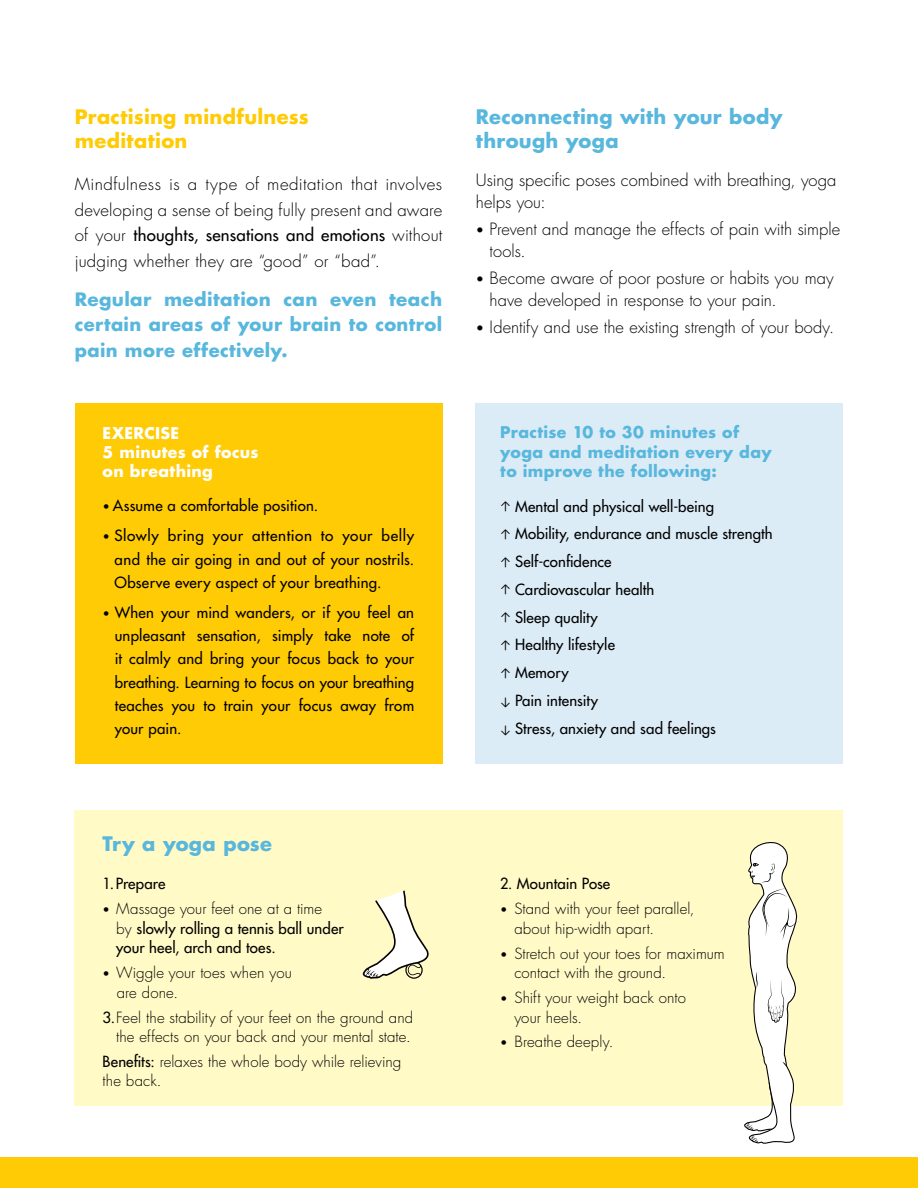
<style>
.page{position:relative;width:918px;height:1188px;background:#fff}
.page>*{position:absolute;margin:0;border:0;box-sizing:border-box;transform-origin:0 0}
.t1{font:700 19.5px/24px "Futura";letter-spacing:.015em;color:#58b7dd}
.t2{font:700 19.5px/24px "Futura";letter-spacing:.015em;color:#ffcb05}
.t3{font:700 18px/25.5px "Futura";letter-spacing:.025em;color:#58b7dd;text-align:justify}
.t4{font:300 16.5px/25.5px "Futura";letter-spacing:.005em;color:#000}
.t5{font:700 15.75px/19.5px "Futura";letter-spacing:.02em;color:#58b7dd}
.t6{font:700 15.75px/19.5px "Futura";letter-spacing:.025em;color:#fff}
.t7{font:15px/27.8px "Futura";letter-spacing:.01em;color:#000;text-align:justify}
.t8{font:300 15px/19.5px "Futura";letter-spacing:.005em;color:#000}
.t9{font:15px "Futura";letter-spacing:.01em;color:#000;scale:.95 1}
.s1{font-weight:400}
.s2{font-size:12px}
.s3{font-size:13.5px}
.s4{font-family:"Calibri";font-size:12px}
.s5{font-weight:300;font-size:12px}
.s6{font-weight:300}
</style>
<div class="page">
<div style="left:0;top:1158px;width:918px;height:30px;background:#ffcb05"></div>
<div style="left:75px;top:403px;width:367px;height:360px;background:#ffcb05"></div>
<div style="left:476px;top:403px;width:367px;height:360px;background:#dcecf6"></div>
<div style="left:75px;top:810px;width:768px;height:296px;background:#fffac6"></div>
<svg style="left:744px;top:842px;width:53px;height:302px"></svg>
<svg style="left:362px;top:890px;width:67px;height:89px"></svg>
<h1 class="t2" style="left:75px;top:104px;width:236px">Practising mindfulness meditation</h1>
<p class="t4" style="left:75px;top:172px;width:369px;text-align:justify">Mindfulness is a type of meditation that involves developing a sense of being fully present and aware of your <span class="s1">thoughts, sensations and emotions</span> without judging whether they are “good” or “bad”.</p>
<p class="t3" style="left:75px;top:286px;width:369px">Regular meditation can even teach certain areas of your brain to control pain more effectively.</p>
<p class="t6" style="left:103px;top:422px;width:157px">Exercise<br>5 minutes of focus on breathing</p>
<p class="t7" style="left:103px;top:492px;width:217px"><span class="s2">•</span> Assume a comfortable position.</p>
<p class="t7" style="left:114px;top:524px;width:301px;line-height:23.2px;text-indent:-12px"><span class="s2">•</span> Slowly bring your attention to your belly and the air going in and out of your nostrils.<br>Observe every aspect of your breathing.</p>
<p class="t7" style="left:115px;top:601px;width:301px;line-height:23.2px;text-indent:-12px"><span class="s2">•</span> When your mind wanders, or if you feel an unpleasant sensation, simply take note of it calmly and bring your focus back to your breathing. Learning to focus on your breathing teaches you to train your focus away from your pain.</p>
<h1 class="t1" style="left:476px;top:104px;width:308px">Reconnecting with your body through yoga</h1>
<p class="t4" style="left:476px;top:170px;width:362px;line-height:21.8px">Using specific poses combined with breathing, yoga helps you:</p>
<p class="t4" style="left:490px;top:219px;width:352px;line-height:21.8px;text-indent:-14px"><span class="s3">•</span> Prevent and manage the effects of pain with simple tools.</p>
<p class="t4" style="left:490px;top:268px;width:346px;line-height:21.8px;text-indent:-14px"><span class="s3">•</span> Become aware of poor posture or habits you may have developed in response to your pain.</p>
<p class="t4" style="left:476px;top:315px;width:360px"><span class="s3">•</span> Identify and use the existing strength of your body.</p>
<p class="t5" style="left:500px;top:422px;width:273px">Practise 10 to 30 minutes of yoga and meditation every day to improve the following:</p>
<p class="t7" style="left:500px;top:492px;width:274px;text-align:left"><span class="s4">↑</span> Mental and physical well-being<br><span class="s4">↑</span> Mobility, endurance and muscle strength <span class="s4">↑</span> Self-confidence<br><span class="s4">↑</span> Cardiovascular health<br><span class="s4">↑</span> Sleep quality<br><span class="s4">↑</span> Healthy lifestyle<br><span class="s4">↑</span> Memory<br><span class="s4">↓</span> Pain intensity<br><span class="s4">↓</span> Stress, anxiety and sad feelings</p>
<h1 class="t1" style="left:103px;top:831px;width:171px">Try a yoga pose</h1>
<p class="t7" style="left:103px;top:870px;width:64px">1.Prepare</p>
<p class="t7" style="left:116px;top:899px;width:229px;line-height:19.5px;text-align:left;text-indent:-14px"><span class="s5">•</span> <span class="s6">Massage your feet one at a time<br>by</span> slowly rolling a tennis ball under your heel, arch and toes.</p>
<p class="t8" style="left:117px;top:963px;width:176px;text-indent:-14px"><span class="s2">•</span> Wiggle your toes when you are done.</p>
<p class="t8" style="left:103px;top:1008px;width:312px;text-align:right"><span class="s1">3.</span> Feel the stability of your feet on the ground and the effects on your back and your mental state.</p>
<p class="t8" style="left:103px;top:1052px;width:300px"><span class="s1">Benefits:</span> relaxes the whole body while relieving the back.</p>
<p class="t9" style="left:500px;top:874px;width:117px">2. Mountain Pose</p>
<p class="t8" style="left:514px;top:899px;width:182px;text-indent:-14px"><span class="s2">•</span> Stand with your feet parallel, about hip-width apart.</p>
<p class="t8" style="left:514px;top:944px;width:212px;text-indent:-14px"><span class="s2">•</span> Stretch out your toes for maximum contact with the ground.</p>
<p class="t8" style="left:514px;top:988px;width:173px;text-indent:-14px"><span class="s2">•</span> Shift your weight back onto your heels.</p>
<p class="t8" style="left:500px;top:1032px;width:115px"><span class="s2">•</span> Breathe deeply.</p>
</div>
